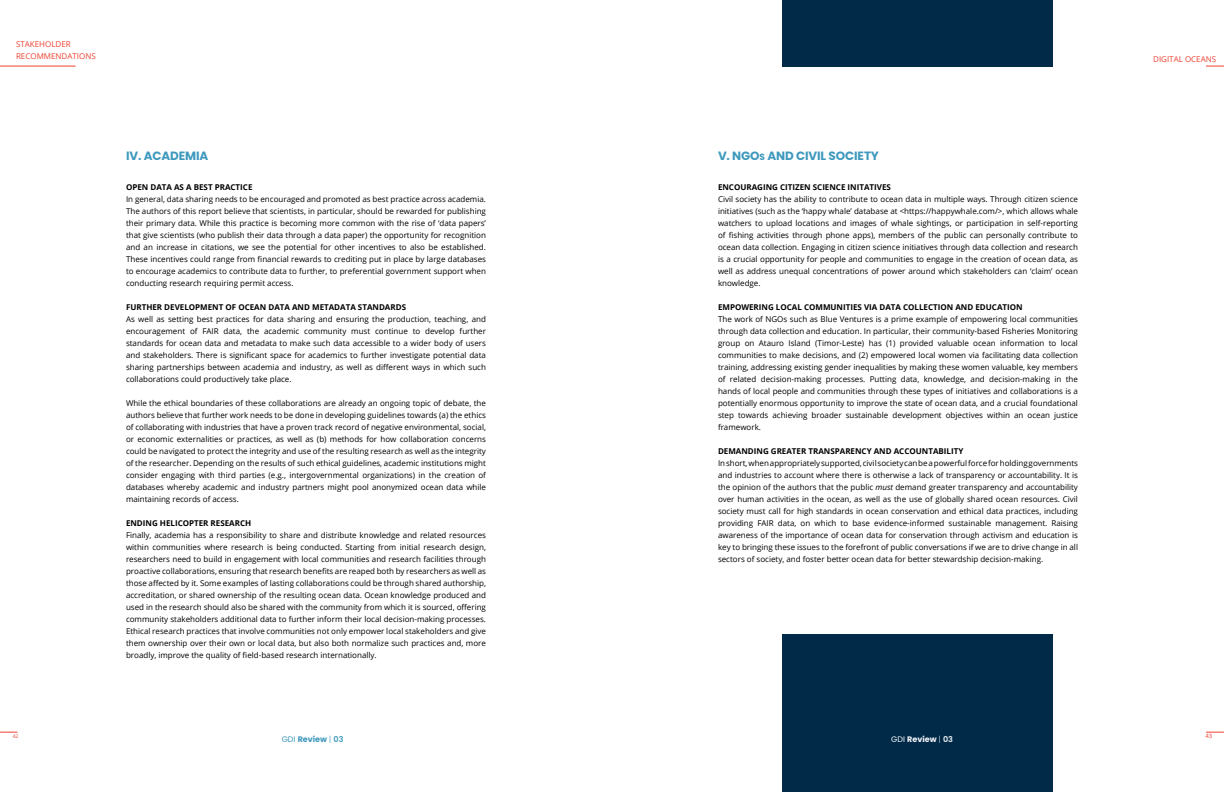
<style>
.page{position:relative;width:1224px;height:792px;background:#fff}
.page>*{position:absolute;margin:0;border:0;box-sizing:border-box;transform-origin:0 0}
.Title_-_Align_Left{font:700 12px "Poppins";letter-spacing:-.01em;color:#3e99bd}
.Body_Text{font:8px/12px "Open Sans";color:#000;text-align:justify}
.Body_Text-2{font:700 8px "Open Sans";color:#000}
.Section_Title{font:8px "Open Sans";color:#ee4232}
.Body_Text-3{font:700 8px "Poppins";color:#3e99bd}
.Body_Text-4{font:700 8px "Poppins";color:#f3f5f8}
.t1{font:6px "Open Sans";color:#ee4232}
.t2{font:5px "Open Sans";color:#ee4232}
.s1{font-size:9px}
.s2{font-style:italic}
.s3{font-weight:400}
.s4{font-weight:300}
.s5{font-weight:600}
</style>
<div class="page">
<div style="left:783px;top:0;width:270px;height:66px;background:#012a49"></div>
<div style="left:783px;top:634px;width:270px;height:158px;background:#012a49"></div>
<svg style="left:0;top:732px;width:18px;height:1px"></svg>
<svg style="left:1206px;top:66px;width:18px;height:1px"></svg>
<svg style="left:1206px;top:732px;width:18px;height:1px"></svg>
<hr style="left:0;top:66px;width:76px;height:1px;background:#ee4232">
<p class="Section_Title" style="left:16px;top:39px;width:56px">STAKEHOLDER</p>
<p class="Section_Title" style="left:16px;top:51px;width:81px">RECOMMENDATIONS</p>
<p class="Title_-_Align_Left" style="left:126px;top:149px;width:84px">IV. ACADEMIA</p>
<p class="Body_Text-2" style="left:126px;top:181px;width:128px">OPEN DATA AS A BEST PRACTICE</p>
<p class="Body_Text" style="left:126px;top:193px;width:362px">In general, data sharing needs to be encouraged and promoted as best practice across academia.<br>The authors of this report believe that scientists, in particular, should be rewarded for publishing their primary data. While this practice is becoming more common with the rise of ‘data papers’ that give scientists (who publish their data through a data paper) the opportunity for recognition and an increase in citations, we see the potential for other incentives to also be established.<br>These incentives could range from financial rewards to crediting put in place by large databases to encourage academics to contribute data to further, to preferential government support when conducting research requiring permit access.</p>
<p class="Body_Text-2" style="left:126px;top:301px;width:282px">FURTHER DEVELOPMENT OF OCEAN DATA AND METADATA STANDARDS</p>
<p class="Body_Text" style="left:126px;top:313px;width:362px">As well as setting best practices for data sharing and ensuring the production, teaching, and encouragement of FAIR data, the academic community must continue to develop further standards for ocean data and metadata to make such data accessible to a wider body of users and stakeholders. There is significant space for academics to further investigate potential data sharing partnerships between academia and industry, as well as different ways in which such collaborations could productively take place.</p>
<p class="Body_Text" style="left:126px;top:397px;width:362px">While the ethical boundaries of these collaborations are already an ongoing topic of debate, the authors believe that further work needs to be done in developing guidelines towards (a) the ethics of collaborating with industries that have a proven track record of negative environmental, social, or economic externalities or practices, as well as (b) methods for how collaboration concerns could be navigated to protect the integrity and use of the resulting research as well as the integrity of the researcher. Depending on the results of such ethical guidelines, academic institutions might consider engaging with third parties (e.g., intergovernmental organizations) in the creation of databases whereby academic and industry partners might pool anonymized ocean data while maintaining records of access.</p>
<p class="Body_Text-2" style="left:126px;top:517px;width:127px">ENDING HELICOPTER RESEARCH</p>
<p class="Body_Text" style="left:126px;top:529px;width:362px">Finally, academia has a responsibility to share and distribute knowledge and related resources within communities where research is being conducted. Starting from initial research design, researchers need to build in engagement with local communities and research facilities through proactive collaborations, ensuring that research benefits are reaped both by researchers as well as those affected by it. Some examples of lasting collaborations could be through shared authorship, accreditation, or shared ownership of the resulting ocean data. Ocean knowledge produced and used in the research should also be shared with the community from which it is sourced, offering community stakeholders additional data to further inform their local decision-making processes.<br>Ethical research practices that involve communities not only empower local stakeholders and give them ownership over their own or local data, but also both normalize such practices and, more broadly, improve the quality of field-based research internationally.</p>
<p class="Title_-_Align_Left" style="left:718px;top:149px;width:163px">V. NGO<span class="s1">S</span> AND CIVIL SOCIETY</p>
<p class="Body_Text-2" style="left:718px;top:181px;width:174px">ENCOURAGING CITIZEN SCIENCE INITATIVES</p>
<p class="Body_Text" style="left:718px;top:193px;width:362px">Civil society has the ability to contribute to ocean data in multiple ways. Through citizen science initiatives (such as the ‘happy whale’ database at &lt;https://happywhale.com/&gt;, which allows whale watchers to upload locations and images of whale sightings, or participation in self-reporting of fishing activities through phone apps), members of the public can personally contribute to ocean data collection. Engaging in citizen science initiatives through data collection and research is a crucial opportunity for people and communities to engage in the creation of ocean data, as well as address unequal concentrations of power around which stakeholders can ‘claim’ ocean knowledge.</p>
<p class="Body_Text-2" style="left:718px;top:301px;width:306px">EMPOWERING LOCAL COMMUNITIES VIA DATA COLLECTION AND EDUCATION</p>
<p class="Body_Text" style="left:718px;top:313px;width:362px">The work of NGOs such as Blue Ventures is a prime example of empowering local communities through data collection and education. In particular, their community-based Fisheries Monitoring group on Atauro Island (Timor-Leste) has (1) provided valuable ocean information to local communities to make decisions, and (2) empowered local women via facilitating data collection training, addressing existing gender inequalities by making these women valuable, key members of related decision-making processes. Putting data, knowledge, and decision-making in the hands of local people and communities through these types of initiatives and collaborations is a potentially enormous opportunity to improve the state of ocean data, and a crucial foundational step towards achieving broader sustainable development objectives within an ocean justice framework.</p>
<p class="Body_Text-2" style="left:718px;top:445px;width:247px">DEMANDING GREATER TRANSPARENCY AND ACCOUNTABILITY</p>
<p class="Body_Text" style="left:718px;top:457px;width:362px">In short, when appropriately supported, civil society can be a powerful force for holding governments and industries to account where there is otherwise a lack of transparency or accountability. It is the opinion of the authors that the public <span class="s2">must</span> demand greater transparency and accountability over human activities in the ocean, as well as the use of globally shared ocean resources. Civil society must call for high standards in ocean conservation and ethical data practices, including providing FAIR data, on which to base evidence-informed sustainable management. Raising awareness of the importance of ocean data for conservation through activism and education is key to bringing these issues to the forefront of public conversations if we are to drive change in all sectors of society, and foster better ocean data for better stewardship decision-making.</p>
<p class="Section_Title" style="left:1153px;top:54px;width:65px">DIGITAL OCEANS</p>
<p class="t2" style="left:13px;top:733px;width:7px">42</p>
<p class="t1" style="left:1206px;top:732px;width:8px">43</p>
<p class="Body_Text-3" style="left:282px;top:735px;width:63px"><span class="s3">GDI</span> Review <span class="s4">|</span> <span class="s5">03</span></p>
<p class="Body_Text-4" style="left:891px;top:735px;width:63px"><span class="s3">GDI</span> Review <span class="s4">|</span> <span class="s5">03</span></p>
</div>
